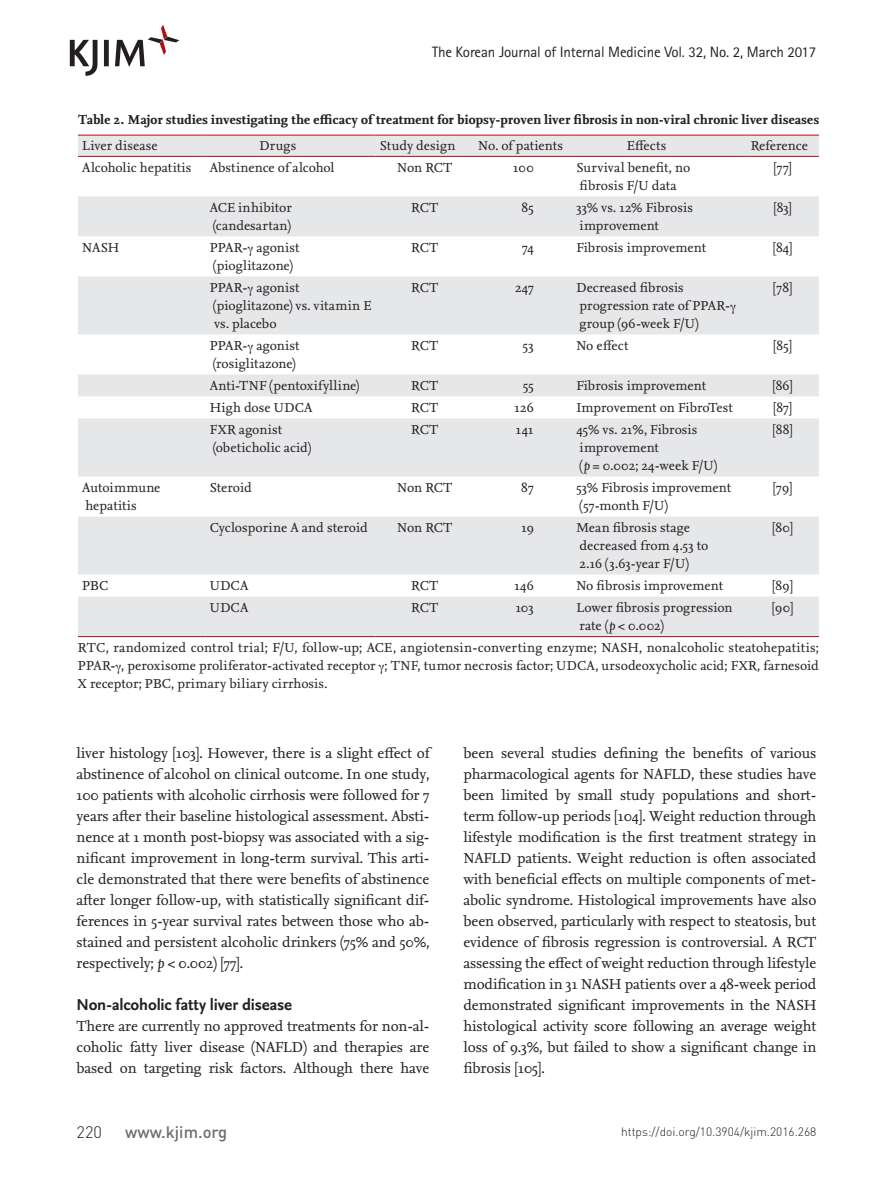
<style>
.page{position:relative;width:893px;height:1191px;background:#fff}
.page>*{position:absolute;margin:0;border:0;box-sizing:border-box;transform-origin:0 0}
.제목2{font:700 16.5px "Nexus Sans";letter-spacing:-.01em;color:#231f20}
.t1{font:500 16.5px "DIN Pro";color:#6c6d70}
.t2{font:300 16.5px "DIN Pro";color:#231f20}
.제목밑본문{font:15px/21px "Nexus Serif";letter-spacing:-.01em;color:#231f20;text-align:justify}
.t3{font:15px "Rotis Sans Serif Std";letter-spacing:-.01em;color:#231f20}
.테이블{font:13.5px/18px "Nexus Serif";letter-spacing:.005em;color:#231f20;text-align:justify}
.테이블제목{font:700 13.5px "Nexus Serif";letter-spacing:.005em;color:#231f20}
.t4{font:300 12px "DIN Pro";color:#231f20}
.s1{font-style:italic}
</style>
<div class="page">
<svg style="left:70px;top:25px;width:109px;height:51px"></svg>
<svg style="left:78px;top:136px;width:741px;height:500px;fill:#e6e7e9"></svg>
<hr style="left:78px;top:636px;width:128px;height:1px;background:#b00d15">
<hr style="left:206px;top:636px;width:170px;height:1px;background:#b00d15">
<hr style="left:376px;top:636px;width:98px;height:1px;background:#b00d15">
<hr style="left:474px;top:636px;width:98px;height:1px;background:#b00d15">
<hr style="left:572px;top:636px;width:174px;height:1px;background:#b00d15">
<hr style="left:746px;top:636px;width:73px;height:1px;background:#b00d15">
<hr style="left:78px;top:135px;width:128px;height:1px;background:#b00d15">
<hr style="left:206px;top:135px;width:170px;height:1px;background:#b00d15">
<hr style="left:376px;top:135px;width:98px;height:1px;background:#b00d15">
<hr style="left:474px;top:135px;width:98px;height:1px;background:#b00d15">
<hr style="left:572px;top:135px;width:174px;height:1px;background:#b00d15">
<hr style="left:746px;top:135px;width:73px;height:1px;background:#b00d15">
<hr style="left:78px;top:156px;width:128px;height:1px;background:#b00d15">
<hr style="left:206px;top:156px;width:170px;height:1px;background:#b00d15">
<hr style="left:376px;top:156px;width:98px;height:1px;background:#b00d15">
<hr style="left:474px;top:156px;width:98px;height:1px;background:#b00d15">
<hr style="left:572px;top:156px;width:174px;height:1px;background:#b00d15">
<hr style="left:746px;top:156px;width:73px;height:1px;background:#b00d15">
<svg style="left:248px;top:246px;width:5px;height:9px"></svg>
<svg style="left:248px;top:286px;width:5px;height:9px"></svg>
<svg style="left:730px;top:304px;width:6px;height:9px"></svg>
<svg style="left:248px;top:344px;width:5px;height:9px"></svg>
<p class="t3" style="left:432px;top:43px;width:386px">The Korean Journal of Internal Medicine Vol. 32, No. 2, March 2017</p>
<p class="테이블제목" style="left:78px;top:111px;width:742px">Table 2. Major studies investigating the efficacy of treatment for biopsy-proven liver fibrosis in non-viral chronic liver diseases</p>
<p class="테이블" style="left:82px;top:137px;width:77px">Liver disease</p>
<p class="테이블" style="left:259px;top:137px;width:38px">Drugs</p>
<p class="테이블" style="left:380px;top:137px;width:77px">Study design</p>
<p class="테이블" style="left:478px;top:137px;width:86px">No. of patients</p>
<p class="테이블" style="left:627px;top:137px;width:41px">Effects</p>
<p class="테이블" style="left:751px;top:137px;width:59px">Reference</p>
<p class="테이블" style="left:82px;top:158px;width:111px">Alcoholic hepatitis</p>
<p class="테이블" style="left:210px;top:158px;width:126px">Abstinence of alcohol</p>
<p class="테이블" style="left:397px;top:158px;width:57px">Non RCT</p>
<p class="테이블" style="left:513px;top:158px;width:22px">100</p>
<p class="테이블" style="left:576px;top:158px;width:115px">Survival benefit, no</p>
<p class="테이블" style="left:580px;top:176px;width:99px">fibrosis F/U data</p>
<p class="테이블" style="left:773px;top:158px;width:20px">[77]</p>
<p class="테이블" style="left:210px;top:198px;width:84px">ACE inhibitor</p>
<p class="테이블" style="left:213px;top:216px;width:79px">(candesartan)</p>
<p class="테이블" style="left:411px;top:198px;width:29px">RCT</p>
<p class="테이블" style="left:521px;top:198px;width:14px">85</p>
<p class="테이블" style="left:576px;top:198px;width:118px">33% vs. 12% Fibrosis</p>
<p class="테이블" style="left:580px;top:216px;width:81px">improvement</p>
<p class="테이블" style="left:773px;top:198px;width:20px">[83]</p>
<p class="테이블" style="left:82px;top:238px;width:39px">NASH</p>
<p class="테이블" style="left:210px;top:238px;width:91px">PPAR- agonist</p>
<p class="테이블" style="left:213px;top:256px;width:81px">(pioglitazone)</p>
<p class="테이블" style="left:411px;top:238px;width:29px">RCT</p>
<p class="테이블" style="left:522px;top:238px;width:13px">74</p>
<p class="테이블" style="left:576px;top:238px;width:131px">Fibrosis improvement</p>
<p class="테이블" style="left:773px;top:238px;width:21px">[84]</p>
<p class="테이블" style="left:210px;top:278px;width:91px">PPAR- agonist</p>
<p class="테이블" style="left:213px;top:296px;width:160px">(pioglitazone) vs. vitamin E</p>
<p class="테이블" style="left:214px;top:314px;width:64px">vs. placebo</p>
<p class="테이블" style="left:411px;top:278px;width:29px">RCT</p>
<p class="테이블" style="left:515px;top:278px;width:20px">247</p>
<p class="테이블" style="left:576px;top:278px;width:109px">Decreased fibrosis</p>
<p class="테이블" style="left:580px;top:296px;width:152px">progression rate of PPAR-</p>
<p class="테이블" style="left:580px;top:314px;width:121px">group (96-week F/U)</p>
<p class="테이블" style="left:773px;top:278px;width:21px">[78]</p>
<p class="테이블" style="left:210px;top:336px;width:91px">PPAR- agonist</p>
<p class="테이블" style="left:213px;top:354px;width:84px">(rosiglitazone)</p>
<p class="테이블" style="left:411px;top:336px;width:29px">RCT</p>
<p class="테이블" style="left:523px;top:336px;width:12px">53</p>
<p class="테이블" style="left:576px;top:336px;width:54px">No effect</p>
<p class="테이블" style="left:773px;top:336px;width:20px">[85]</p>
<p class="테이블" style="left:82px;top:478px;width:80px">Autoimmune</p>
<p class="테이블" style="left:85px;top:496px;width:53px">hepatitis</p>
<p class="테이블" style="left:210px;top:376px;width:151px">Anti-TNF (pentoxifylline)</p>
<p class="테이블" style="left:411px;top:376px;width:29px">RCT</p>
<p class="테이블" style="left:523px;top:376px;width:12px">55</p>
<p class="테이블" style="left:576px;top:376px;width:131px">Fibrosis improvement</p>
<p class="테이블" style="left:772px;top:376px;width:22px">[86]</p>
<p class="테이블" style="left:210px;top:398px;width:104px">High dose UDCA</p>
<p class="테이블" style="left:411px;top:398px;width:29px">RCT</p>
<p class="테이블" style="left:514px;top:398px;width:21px">126</p>
<p class="테이블" style="left:576px;top:398px;width:158px">Improvement on FibroTest</p>
<p class="테이블" style="left:773px;top:398px;width:21px">[87]</p>
<p class="테이블" style="left:210px;top:420px;width:74px">FXR agonist</p>
<p class="테이블" style="left:213px;top:438px;width:100px">(obeticholic acid)</p>
<p class="테이블" style="left:411px;top:420px;width:29px">RCT</p>
<p class="테이블" style="left:516px;top:420px;width:19px">141</p>
<p class="테이블" style="left:576px;top:420px;width:123px">45% vs. 21%, Fibrosis</p>
<p class="테이블" style="left:580px;top:438px;width:81px">improvement</p>
<p class="테이블" style="left:580px;top:456px;width:139px">(<span class="s1">p</span> = 0.002; 24-week F/U)</p>
<p class="테이블" style="left:772px;top:420px;width:22px">[88]</p>
<p class="테이블" style="left:210px;top:478px;width:44px">Steroid</p>
<p class="테이블" style="left:397px;top:478px;width:57px">Non RCT</p>
<p class="테이블" style="left:521px;top:478px;width:14px">87</p>
<p class="테이블" style="left:576px;top:478px;width:156px">53% Fibrosis improvement</p>
<p class="테이블" style="left:580px;top:496px;width:90px">(57-month F/U)</p>
<p class="테이블" style="left:210px;top:518px;width:159px">Cyclosporine A and steroid</p>
<p class="테이블" style="left:397px;top:518px;width:57px">Non RCT</p>
<p class="테이블" style="left:521px;top:518px;width:14px">19</p>
<p class="테이블" style="left:576px;top:518px;width:115px">Mean fibrosis stage</p>
<p class="테이블" style="left:580px;top:536px;width:130px">decreased from 4.53 to</p>
<p class="테이블" style="left:580px;top:554px;width:111px">2.16 (3.63-year F/U)</p>
<p class="테이블" style="left:773px;top:478px;width:21px">[79]</p>
<p class="테이블" style="left:772px;top:518px;width:23px">[80]</p>
<p class="테이블" style="left:82px;top:576px;width:27px">PBC</p>
<p class="테이블" style="left:210px;top:576px;width:40px">UDCA</p>
<p class="테이블" style="left:411px;top:576px;width:29px">RCT</p>
<p class="테이블" style="left:514px;top:576px;width:21px">146</p>
<p class="테이블" style="left:576px;top:576px;width:148px">No fibrosis improvement</p>
<p class="테이블" style="left:772px;top:576px;width:22px">[89]</p>
<p class="테이블" style="left:210px;top:598px;width:40px">UDCA</p>
<p class="테이블" style="left:411px;top:598px;width:29px">RCT</p>
<p class="테이블" style="left:516px;top:598px;width:20px">103</p>
<p class="테이블" style="left:576px;top:598px;width:158px">Lower fibrosis progression</p>
<p class="테이블" style="left:580px;top:616px;width:86px">rate (<span class="s1">p</span> &lt; 0.002)</p>
<p class="테이블" style="left:772px;top:598px;width:23px">[90]</p>
<p class="테이블" style="left:78px;top:639px;width:742px">RTC, randomized control trial; F/U, follow-up; ACE, angiotensin-converting enzyme; NASH, nonalcoholic steatohepatitis; PPAR- , peroxisome proliferator-activated receptor ; TNF, tumor necrosis factor; UDCA, ursodeoxycholic acid; FXR, farnesoid X receptor; PBC, primary biliary cirrhosis.</p>
<p class="제목밑본문" style="left:77px;top:742px;width:354px">liver histology [103]. However, there is a slight effect of abstinence of alcohol on clinical outcome. In one study, 100 patients with alcoholic cirrhosis were followed for 7 years after their baseline histological assessment. Absti&shy;nence at 1 month post-biopsy was associated with a sig&shy;nificant improvement in long-term survival. This arti&shy;cle demonstrated that there were benefits of abstinence after longer follow-up, with statistically significant dif&shy;ferences in 5-year survival rates between those who ab&shy;stained and persistent alcoholic drinkers (75% and 50%, respectively; <span class="s1">p</span> &lt; 0.002) [77].</p>
<p class="제목2" style="left:77px;top:994px;width:217px">Non-alcoholic fatty liver disease</p>
<p class="제목밑본문" style="left:77px;top:1015px;width:354px">There are currently no approved treatments for non-al&shy;coholic fatty liver disease (NAFLD) and therapies are based on targeting risk factors. Although there have</p>
<p class="제목밑본문" style="left:463px;top:742px;width:354px">been several studies defining the benefits of various pharmacological agents for NAFLD, these studies have been limited by small study populations and short&shy;term follow-up periods [104]. Weight reduction through lifestyle modification is the first treatment strategy in NAFLD patients. Weight reduction is often associated with beneficial effects on multiple components of met&shy;abolic syndrome. Histological improvements have also been observed, particularly with respect to steatosis, but evidence of fibrosis regression is controversial. A RCT assessing the effect of weight reduction through lifestyle modification in 31 NASH patients over a 48-week period demonstrated significant improvements in the NASH histological activity score following an average weight loss of 9.3%, but failed to show a significant change in fibrosis [105].</p>
<p class="t2" style="left:77px;top:1120px;width:27px">220</p>
<p class="t1" style="left:125px;top:1120px;width:104px">www.kjim.org</p>
<p class="t4" style="left:621px;top:1123px;width:197px">https://doi.org/10.3904/kjim.2016.268</p>
</div>
